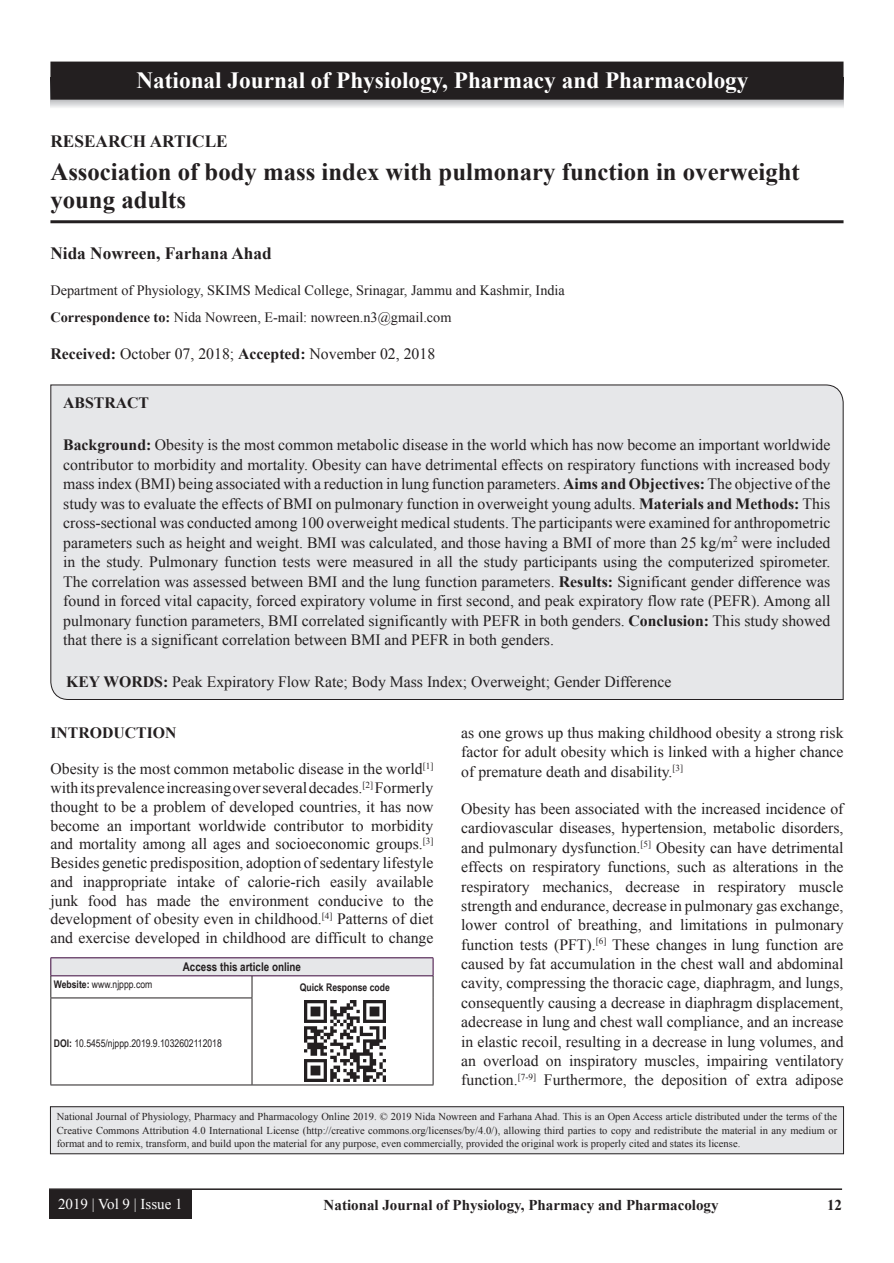
<style>
.page{position:relative;width:894px;height:1263px;background:#fff}
.page>*{position:absolute;margin:0;border:0;box-sizing:border-box;transform-origin:0 0}
.AT{font:700 24.75px/28.5px "Times New Roman";color:#231f20}
.JN_1{font:700 23.25px "Times New Roman";color:#fff}
.AU{font:700 17.25px "Times New Roman";color:#231f20}
.AH{font:700 17.25px "Times New Roman";color:#231f20}
.TX{font:15.75px/19.4px "Times New Roman";color:#231f20;text-align:justify}
.ABS{font:15.75px/19.5px "Times New Roman";color:#231f20;text-align:justify}
.KWD{font:15.75px "Times New Roman";color:#231f20}
.ABSH{font:700 15.75px "Times New Roman";color:#231f20}
.RF{font:700 15px "Times New Roman";color:#231f20}
.RF_VOL{font:15px "Times New Roman";color:#fff}
.AFF{font:14.25px "Times New Roman";color:#231f20}
.ADD{font:14.25px "Times New Roman";color:#231f20}
.AAO{font:700 12px "Arial Narrow";color:#231f20}
.JN_TX{font:10.5px/13.5px "Times New Roman";color:#231f20;text-align:justify}
.Web{font:10.5px "Arial Narrow";color:#231f20}
.QR{font:700 10.5px "Arial Narrow";color:#231f20}
.s1{font-weight:700}
</style>
<div class="page">
<hr style="left:49px;top:1188px;width:792px;height:1px;background:#231f20">
<div style="left:49px;top:1189px;width:143px;height:29px;background:#231f20"></div>
<hr style="left:50px;top:220px;width:793px;height:3px;background:#231f20">
<div style="left:50px;top:384px;width:793px;height:316px;background:#e6e7e9"></div>
<div style="left:51px;top:957px;width:382px;height:18px;background:#e6e7e9"></div>
<hr style="left:51px;top:975px;width:201px;height:1px;background:#3e083e">
<hr style="left:252px;top:975px;width:181px;height:1px;background:#3e083e">
<svg style="left:50px;top:958px;width:2px;height:39px"></svg>
<svg style="left:251px;top:976px;width:1px;height:21px"></svg>
<hr style="left:50px;top:997px;width:202px;height:1px;background:#231f20">
<hr style="left:50px;top:998px;width:1px;height:86px;background:#231f20">
<hr style="left:251px;top:998px;width:1px;height:86px;background:#231f20">
<hr style="left:50px;top:1084px;width:202px;height:1px;background:#231f20">
<svg style="left:432px;top:958px;width:1px;height:40px"></svg>
<hr style="left:432px;top:998px;width:1px;height:86px;background:#231f20">
<hr style="left:252px;top:1084px;width:181px;height:1px;background:#231f20">
<hr style="left:51px;top:957px;width:201px;height:1px;background:#3e083e">
<hr style="left:252px;top:957px;width:181px;height:1px;background:#3e083e">
<img style="left:304px;top:1000px;width:81px;height:81px">
<div style="left:50px;top:1106px;width:793px;height:47px;background:#e6e7e9"></div>
<div style="left:50px;top:1106px;width:793px;height:48px;border:1px solid #231f20"></div>
<svg style="left:51px;top:100px;width:792px;height:8px"></svg>
<div style="left:51px;top:62px;width:791px;height:37px;background:#231f20"></div>
<div style="left:50px;top:62px;width:793px;height:38px;border:2px solid #231f20"></div>
<p class="JN_1" style="left:136px;top:65px;width:613px">National Journal of Physiology, Pharmacy and Pharmacology</p>
<p class="AH" style="left:50px;top:129px;width:179px">RESEARCH ARTICLE</p>
<p class="AT" style="left:50px;top:157px;width:750px">Association of body mass index with pulmonary function in overweight young adults</p>
<p class="AU" style="left:50px;top:241px;width:223px">Nida Nowreen, Farhana Ahad</p>
<p class="AFF" style="left:50px;top:281px;width:516px">Department of Physiology, SKIMS Medical College, Srinagar, Jammu and Kashmir, India</p>
<p class="ADD" style="left:50px;top:308px;width:402px"><span class="s1">Correspondence to:</span> Nida Nowreen, E-mail: nowreen.n3@gmail.com</p>
<p class="TX" style="left:50px;top:344px;width:386px"><span class="s1">Received:</span> October 07, 2018; <span class="s1">Accepted:</span> November 02, 2018</p>
<p class="ABSH" style="left:63px;top:392px;width:87px">ABSTRACT</p>
<p class="ABS" style="left:63px;top:435px;width:768px"><span class="s1">Background:</span> Obesity is the most common metabolic disease in the world which has now become an important worldwide contributor to morbidity and mortality. Obesity can have detrimental effects on respiratory functions with increased body mass index (BMI) being associated with a reduction in lung function parameters. <span class="s1">Aims and Objectives:</span> The objective of the study was to evaluate the effects of BMI on pulmonary function in overweight young adults. <span class="s1">Materials and Methods:</span> This cross-sectional was conducted among 100 overweight medical students. The participants were examined for anthropometric parameters such as height and weight. BMI was calculated, and those having a BMI of more than 25 kg/m<sup>2</sup> were included in the study. Pulmonary function tests were measured in all the study participants using the computerized spirometer.<br>The correlation was assessed between BMI and the lung function parameters. <span class="s1">Results:</span> Significant gender difference was found in forced vital capacity, forced expiratory volume in first second, and peak expiratory flow rate (PEFR). Among all pulmonary function parameters, BMI correlated significantly with PEFR in both genders. <span class="s1">Conclusion:</span> This study showed that there is a significant correlation between BMI and PEFR in both genders.</p>
<p class="KWD" style="left:66px;top:671px;width:606px"><span class="s1">KEY WORDS:</span> Peak Expiratory Flow Rate; Body Mass Index; Overweight; Gender Difference</p>
<h1 class="ABSH" style="left:50px;top:721px;width:127px">INTRODUCTION</h1>
<p class="TX" style="left:50px;top:759px;width:384px;line-height:18.8px">Obesity is the most common metabolic disease in the world<sup>[1] </sup>with its prevalence increasing over several decades.<sup>[2]</sup> Formerly thought to be a problem of developed countries, it has now become an important worldwide contributor to morbidity and mortality among all ages and socioeconomic groups.<sup>[3] </sup>Besides genetic predisposition, adoption of sedentary lifestyle and inappropriate intake of calorie-rich easily available junk food has made the environment conducive to the development of obesity even in childhood.<sup>[4]</sup> Patterns of diet and exercise developed in childhood are difficult to change</p>
<p class="AAO" style="left:183px;top:958px;width:120px">Access this article online</p>
<p class="Web" style="left:54px;top:976px;width:100px"><span class="s1">Website:</span> www.njppp.com</p>
<p class="QR" style="left:300px;top:979px;width:91px">Quick Response code</p>
<p class="TX" style="left:461px;top:722px;width:383px">as one grows up thus making childhood obesity a strong risk factor for adult obesity which is linked with a higher chance of premature death and disability.<sup>[3]</sup></p>
<p class="TX" style="left:461px;top:798px;width:383px">Obesity has been associated with the increased incidence of cardiovascular diseases, hypertension, metabolic disorders, and pulmonary dysfunction.<sup>[5]</sup> Obesity can have detrimental effects on respiratory functions, such as alterations in the respiratory mechanics, decrease in respiratory muscle strength and endurance, decrease in pulmonary gas exchange, lower control of breathing, and limitations in pulmonary function tests (PFT).<sup>[6]</sup> These changes in lung function are caused by fat accumulation in the chest wall and abdominal cavity, compressing the thoracic cage, diaphragm, and lungs, consequently causing a decrease in diaphragm displacement, adecrease in lung and chest wall compliance, and an increase in elastic recoil, resulting in a decrease in lung volumes, and an overload on inspiratory muscles, impairing ventilatory function.<sup>[7-9]</sup> Furthermore, the deposition of extra adipose</p>
<p class="Web" style="left:54px;top:1035px;width:169px"><span class="s1">DOI:</span> 10.5455/njppp.2019.9.1032602112018</p>
<p class="JN_TX" style="left:57px;top:1110px;width:781px">National Journal of Physiology, Pharmacy and Pharmacology Online 2019. © 2019 Nida Nowreen and Farhana Ahad. This is an Open Access article distributed under the terms of the Creative Commons Attribution 4.0 International License (http://creative commons.org/licenses/by/4.0/), allowing third parties to copy and redistribute the material in any medium or format and to remix, transform, and build upon the material for any purpose, even commercially, provided the original work is properly cited and states its license.</p>
<p class="RF_VOL" style="left:58px;top:1194px;width:126px">2019 | Vol 9 | Issue 1</p>
<p class="RF" style="left:323px;top:1194px;width:396px">National Journal of Physiology, Pharmacy and Pharmacology</p>
<p class="RF" style="left:826px;top:1194px;width:16px">12</p>
</div>
